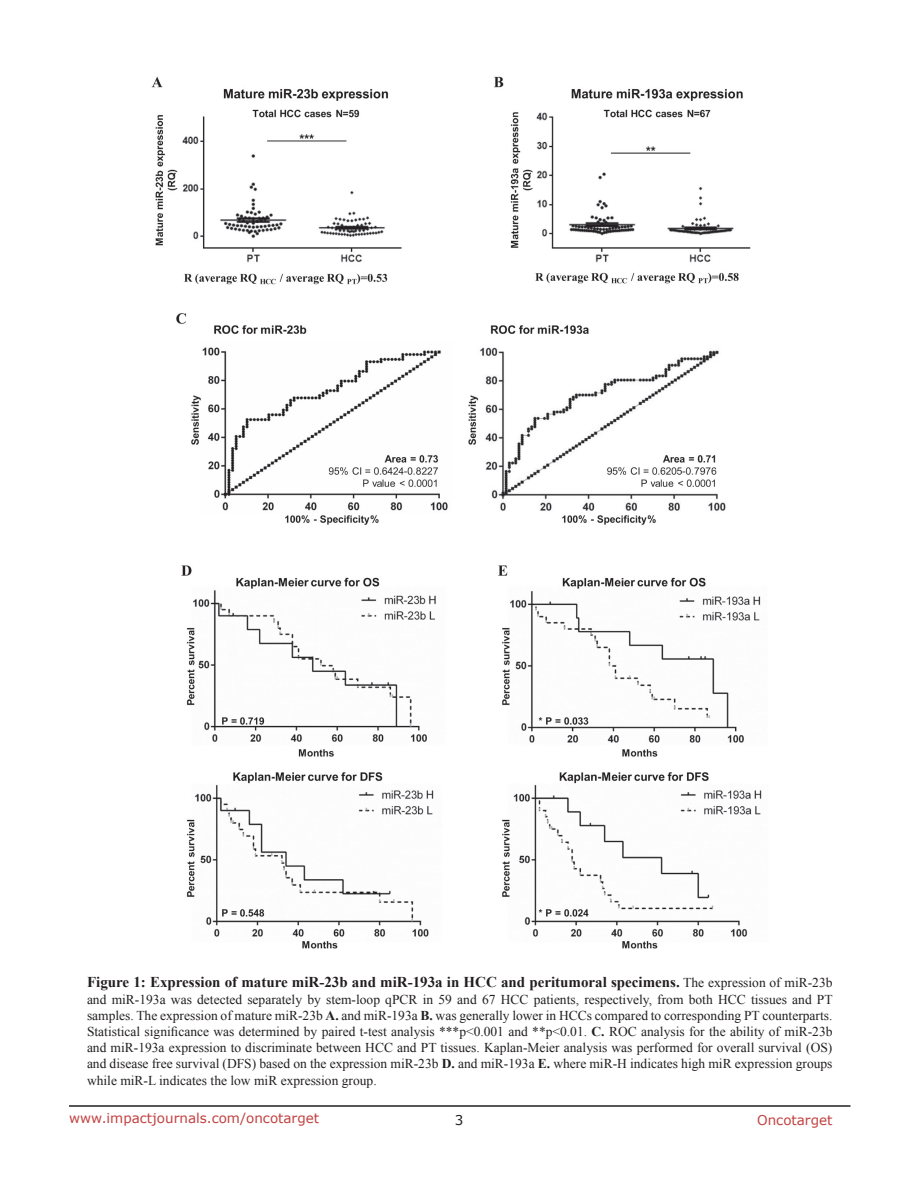
<style>
.page{position:relative;width:918px;height:1188px;background:#fff}
.page>*{position:absolute;margin:0;border:0;box-sizing:border-box;transform-origin:0 0}
.figuretext{font:700 15px "Times New Roman";color:#231f20}
.figuretext-2{font:13.5px/16.2px "Times New Roman";color:#231f20;text-align:justify}
.t1{font:13.5px "Verdana";color:#c24141}
.t2{font:13.5px "Verdana";color:#231f20}
.s1{font-weight:400;font-size:13.5px}
.s2{font-weight:700}
</style>
<div class="page">
<hr style="left:69px;top:1105px;width:781px;height:2px;background:#231f20">
<img style="left:151px;top:76px;width:611px;height:873px">
<p class="figuretext" style="left:87px;top:972px;width:747px">Figure 1: Expression of mature miR-23b and miR-193a in HCC and peritumoral specimens. <span class="s1">The expression of miR-23b</span></p>
<p class="figuretext-2" style="left:87px;top:991px;width:747px">and miR-193a was detected separately by stem-loop qPCR in 59 and 67 HCC patients, respectively, from both HCC tissues and PT samples. The expression of mature miR-23b <span class="s2">A.</span> and miR-193a <span class="s2">B.</span> was generally lower in HCCs compared to corresponding PT counterparts.<br>Statistical significance was determined by paired t-test analysis ***p&lt;0.001 and **p&lt;0.01. <span class="s2">C.</span> ROC analysis for the ability of miR-23b and miR-193a expression to discriminate between HCC and PT tissues. Kaplan-Meier analysis was performed for overall survival (OS) and disease free survival (DFS) based on the expression miR-23b <span class="s2">D.</span> and miR-193a <span class="s2">E.</span> where miR-H indicates high miR expression groups while miR-L indicates the low miR expression group.</p>
<p class="t1" style="left:69px;top:1109px;width:252px">www.impactjournals.com/oncotarget</p>
<p class="t2" style="left:455px;top:1111px;width:10px">3</p>
<p class="t1" style="left:757px;top:1111px;width:77px">Oncotarget</p>
</div>
